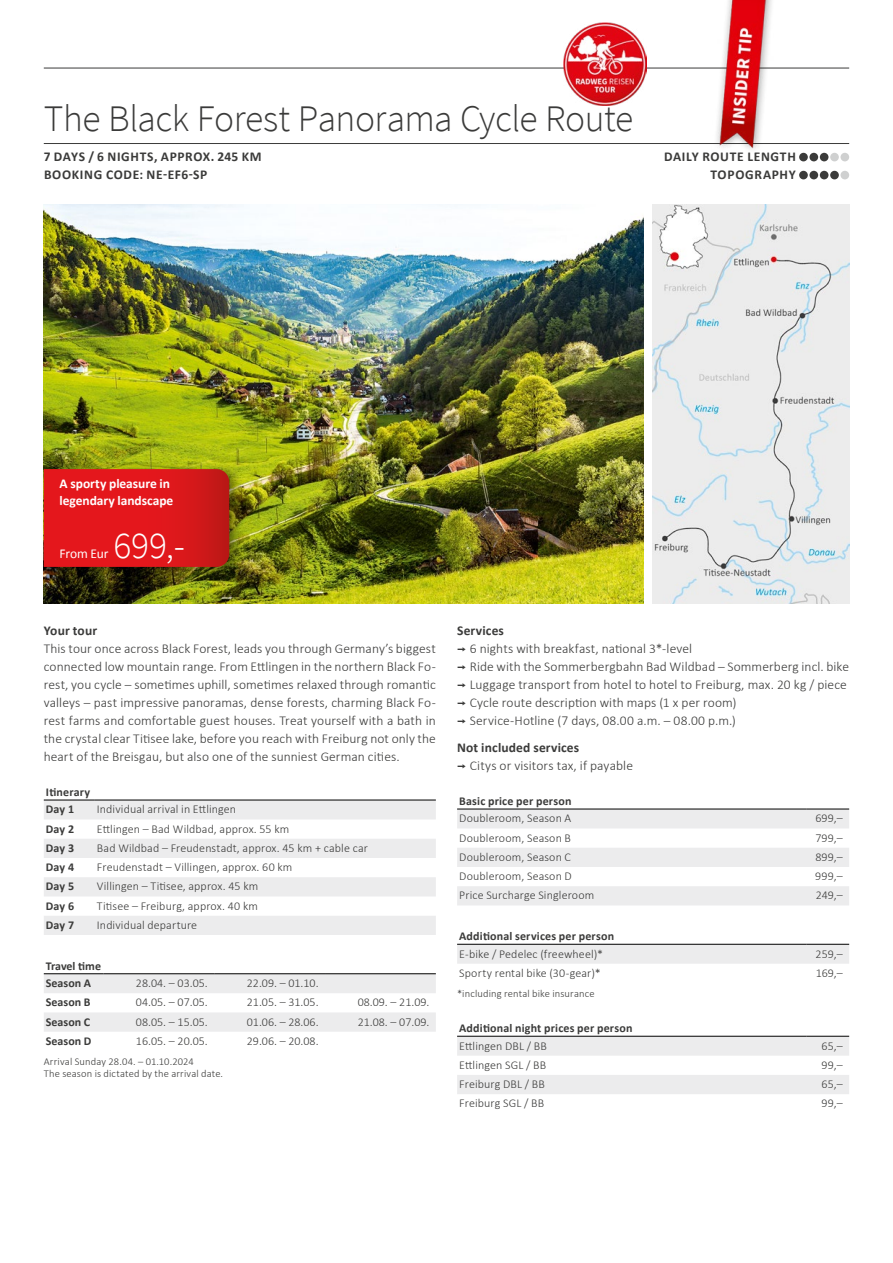
<style>
.page{position:relative;width:893px;height:1263px;background:#fff}
.page>*{position:absolute;margin:0;border:0;box-sizing:border-box;transform-origin:0 0}
.t1{font:300 37.5px "Source Sans Pro";letter-spacing:-.015em;color:#3b3b3a}
.t2{font:300 37.5px "Source Sans Pro";color:#fff}
.t3{font:300 13.5px/18px "Calibri";letter-spacing:.005em;color:#3b3b3a}
.t4{font:700 13.5px/18px "Calibri";letter-spacing:.05em;color:#3b3b3a}
.t5{font:700 13.5px/17.2px "Calibri";letter-spacing:-.005em;color:#fff}
.t6{font:700 13.5px "Calibri";letter-spacing:.005em;color:#3b3b3a}
.t7{font:13.5px "Calibri";letter-spacing:-.01em;color:#fff}
.t8{font:300 12px "Calibri";letter-spacing:.01em;color:#3b3b3a}
.t9{font:700 12px/17.7px "Calibri";letter-spacing:.015em;color:#3b3b3a}
.t10{font:300 10.5px/12px "Calibri";letter-spacing:.01em;color:#3b3b3a}
.s1{font-weight:700}
.s2{font-family:"Interstate";font-weight:400}
</style>
<div class="page">
<img style="left:44px;top:204px;width:600px;height:400px">
<img style="left:652px;top:204px;width:197px;height:400px">
<div style="left:40px;top:463px;width:204px;height:116px;background:#000;opacity:.45"></div>
<svg style="left:44px;top:469px;width:185px;height:98px;background:#dc171a"></svg>
<hr style="left:44px;top:143px;width:805px;height:1px;background:#3b3b3a">
<hr style="left:44px;top:68px;width:805px;height:1px;background:#3b3b3a">
<div style="left:799px;top:153px;width:9px;height:8px;background:#3b3b3a;border-radius:50%"></div>
<div style="left:809px;top:153px;width:9px;height:8px;background:#3b3b3a;border-radius:50%"></div>
<div style="left:820px;top:153px;width:8px;height:8px;background:#3b3b3a;border-radius:50%"></div>
<div style="left:830px;top:153px;width:9px;height:8px;background:#cfd0d0;border-radius:50%"></div>
<div style="left:840px;top:153px;width:9px;height:8px;background:#cfd0d0;border-radius:50%"></div>
<div style="left:799px;top:171px;width:9px;height:8px;background:#3b3b3a;border-radius:50%"></div>
<div style="left:809px;top:171px;width:9px;height:8px;background:#3b3b3a;border-radius:50%"></div>
<div style="left:820px;top:171px;width:8px;height:8px;background:#3b3b3a;border-radius:50%"></div>
<div style="left:830px;top:171px;width:9px;height:8px;background:#3b3b3a;border-radius:50%"></div>
<div style="left:840px;top:171px;width:9px;height:8px;background:#cfd0d0;border-radius:50%"></div>
<img style="left:564px;top:23px;width:83px;height:83px">
<img style="left:711px;top:0;width:68px;height:150px">
<svg style="left:44px;top:801px;width:392px;height:134px;fill:#ececed"></svg>
<hr style="left:44px;top:800px;width:51px;height:1px;background:#000">
<hr style="left:95px;top:800px;width:341px;height:1px;background:#000">
<svg style="left:44px;top:974px;width:392px;height:58px"></svg>
<hr style="left:44px;top:973px;width:59px;height:1px;background:#000">
<hr style="left:103px;top:973px;width:111px;height:1px;background:#000">
<hr style="left:214px;top:973px;width:111px;height:1px;background:#000">
<hr style="left:325px;top:973px;width:111px;height:1px;background:#000">
<svg style="left:457px;top:810px;width:392px;height:95px"></svg>
<hr style="left:457px;top:809px;width:349px;height:1px;background:#000">
<hr style="left:806px;top:809px;width:43px;height:1px;background:#000">
<div style="left:457px;top:945px;width:392px;height:19px;background:#ececed"></div>
<hr style="left:457px;top:944px;width:349px;height:1px;background:#000">
<hr style="left:806px;top:944px;width:43px;height:1px;background:#000">
<svg style="left:457px;top:1037px;width:392px;height:57px"></svg>
<hr style="left:457px;top:1036px;width:349px;height:1px;background:#000">
<hr style="left:806px;top:1036px;width:43px;height:1px;background:#000">
<h1 class="t1" style="left:44px;top:96px;width:591px">The Black Forest Panorama Cycle Route</h1>
<p class="t4" style="left:44px;top:147px;width:219px">7 DAYS / 6 NIGHTS, APPROX. 245 KM<br>BOOKING CODE: NE-EF6-SP</p>
<p class="t4" style="left:664px;top:147px;width:133px;text-align:right">DAILY ROUTE LENGTH<br>TOPOGRAPHY</p>
<p class="t5" style="left:60px;top:474px;width:115px">A sporty pleasure in legendary landscape</p>
<h1 class="t2" style="left:114px;top:522px;width:73px">699,-</h1>
<p class="t7" style="left:60px;top:544px;width:50px">From Eur</p>
<p class="t6" style="left:44px;top:621px;width:55px">Your tour</p>
<p class="t3" style="left:44px;top:640px;width:394px;text-align:justify">This tour once across Black Forest, leads you through Germany’s biggest connected low mountain range. From Ettlingen in the northern Black Fo&shy;rest, you cycle – sometimes uphill, sometimes relaxed through romantic valleys – past impressive panoramas, dense forests, charming Black Fo&shy;rest farms and comfortable guest houses. Treat yourself with a bath in the crystal clear Titisee lake, before you reach with Freiburg not only the heart of the Breisgau, but also one of the sunniest German cities.</p>
<p class="t9" style="left:46px;top:782px;width:46px">Itinerary<br>Day 1</p>
<p class="t8" style="left:97px;top:802px;width:141px">Individual arrival in Ettlingen</p>
<p class="t9" style="left:46px;top:819px;width:30px">Day 2</p>
<p class="t8" style="left:97px;top:821px;width:194px">Ettlingen – Bad Wildbad, approx. 55 km</p>
<p class="t9" style="left:46px;top:839px;width:30px">Day 3</p>
<p class="t8" style="left:97px;top:840px;width:272px">Bad Wildbad – Freudenstadt, approx. 45 km + cable car</p>
<p class="t9" style="left:46px;top:858px;width:30px">Day 4</p>
<p class="t8" style="left:97px;top:860px;width:197px">Freudenstadt – Villingen, approx. 60 km</p>
<p class="t9" style="left:46px;top:877px;width:30px">Day 5</p>
<p class="t8" style="left:97px;top:879px;width:163px">Villingen – Titisee, approx. 45 km</p>
<p class="t9" style="left:46px;top:896px;width:30px">Day 6</p>
<p class="t8" style="left:97px;top:898px;width:163px">Titisee – Freiburg, approx. 40 km</p>
<p class="t9" style="left:46px;top:916px;width:30px">Day 7</p>
<p class="t8" style="left:97px;top:917px;width:102px">Individual departure</p>
<p class="t9" style="left:46px;top:956px;width:57px">Travel time<br>Season A</p>
<p class="t8" style="left:136px;top:976px;width:73px">28.04. – 03.05.</p>
<p class="t8" style="left:247px;top:976px;width:73px">22.09. – 01.10.</p>
<p class="t9" style="left:46px;top:993px;width:46px">Season B</p>
<p class="t8" style="left:136px;top:995px;width:73px">04.05. – 07.05.</p>
<p class="t8" style="left:247px;top:995px;width:73px">21.05. – 31.05.</p>
<p class="t8" style="left:358px;top:995px;width:73px">08.09. – 21.09.</p>
<p class="t9" style="left:46px;top:1012px;width:46px">Season C</p>
<p class="t8" style="left:136px;top:1014px;width:73px">08.05. – 15.05.</p>
<p class="t8" style="left:247px;top:1014px;width:73px">01.06. – 28.06.</p>
<p class="t8" style="left:358px;top:1014px;width:73px">21.08. – 07.09.</p>
<p class="t9" style="left:46px;top:1032px;width:47px">Season D</p>
<p class="t8" style="left:136px;top:1033px;width:73px">16.05. – 20.05.</p>
<p class="t8" style="left:247px;top:1033px;width:73px">29.06. – 20.08.</p>
<p class="t10" style="left:44px;top:1056px;width:181px">Arrival Sunday 28.04. – 01.10.2024<br>The season is dictated by the arrival date.</p>
<p class="t3" style="left:457px;top:622px;width:393px"><span class="s1">Services<br></span><span class="s2">¬</span> 6 nights with breakfast, national 3*-level<br><span class="s2">¬</span> Ride with the Sommerbergbahn Bad Wildbad – Sommerberg incl. bike <span class="s2">¬</span> Luggage transport from hotel to hotel to Freiburg, max. 20 kg / piece <span class="s2">¬</span> Cycle route description with maps (1 x per room)<br><span class="s2">¬</span> Service-Hotline (7 days, 08.00 a.m. – 08.00 p.m.)</p>
<p class="t3" style="left:457px;top:739px;width:177px"><span class="s1">Not included services<br></span><span class="s2">¬</span> Citys or visitors tax, if payable</p>
<p class="t9" style="left:459px;top:791px;width:114px">Basic price per person</p>
<p class="t8" style="left:459px;top:811px;width:114px">Doubleroom, Season A</p>
<p class="t8" style="left:815px;top:811px;width:29px">699,–</p>
<p class="t8" style="left:459px;top:830px;width:113px">Doubleroom, Season B</p>
<p class="t8" style="left:815px;top:830px;width:29px">799,–</p>
<p class="t8" style="left:459px;top:849px;width:113px">Doubleroom, Season C</p>
<p class="t8" style="left:815px;top:849px;width:29px">899,–</p>
<p class="t8" style="left:459px;top:869px;width:114px">Doubleroom, Season D</p>
<p class="t8" style="left:815px;top:869px;width:29px">999,–</p>
<p class="t8" style="left:459px;top:888px;width:137px">Price Surcharge Singleroom</p>
<p class="t8" style="left:816px;top:888px;width:28px">249,–</p>
<p class="t9" style="left:459px;top:927px;width:156px">Additional services per person</p>
<p class="t8" style="left:459px;top:946px;width:145px">E-bike / Pedelec (freewheel)*</p>
<p class="t8" style="left:816px;top:946px;width:29px">259,–</p>
<p class="t8" style="left:459px;top:965px;width:143px">Sporty rental bike (30-gear)*</p>
<p class="t8" style="left:816px;top:965px;width:29px">169,–</p>
<p class="t10" style="left:457px;top:988px;width:139px">*including rental bike insurance</p>
<p class="t9" style="left:459px;top:1019px;width:175px">Additional night prices per person</p>
<p class="t8" style="left:459px;top:1038px;width:89px">Ettlingen DBL / BB</p>
<p class="t8" style="left:821px;top:1038px;width:23px">65,–</p>
<p class="t8" style="left:459px;top:1057px;width:88px">Ettlingen SGL / BB</p>
<p class="t8" style="left:822px;top:1057px;width:23px">99,–</p>
<p class="t8" style="left:459px;top:1077px;width:87px">Freiburg DBL / BB</p>
<p class="t8" style="left:821px;top:1077px;width:23px">65,–</p>
<p class="t8" style="left:459px;top:1096px;width:86px">Freiburg SGL / BB</p>
<p class="t8" style="left:822px;top:1096px;width:23px">99,–</p>
</div>
